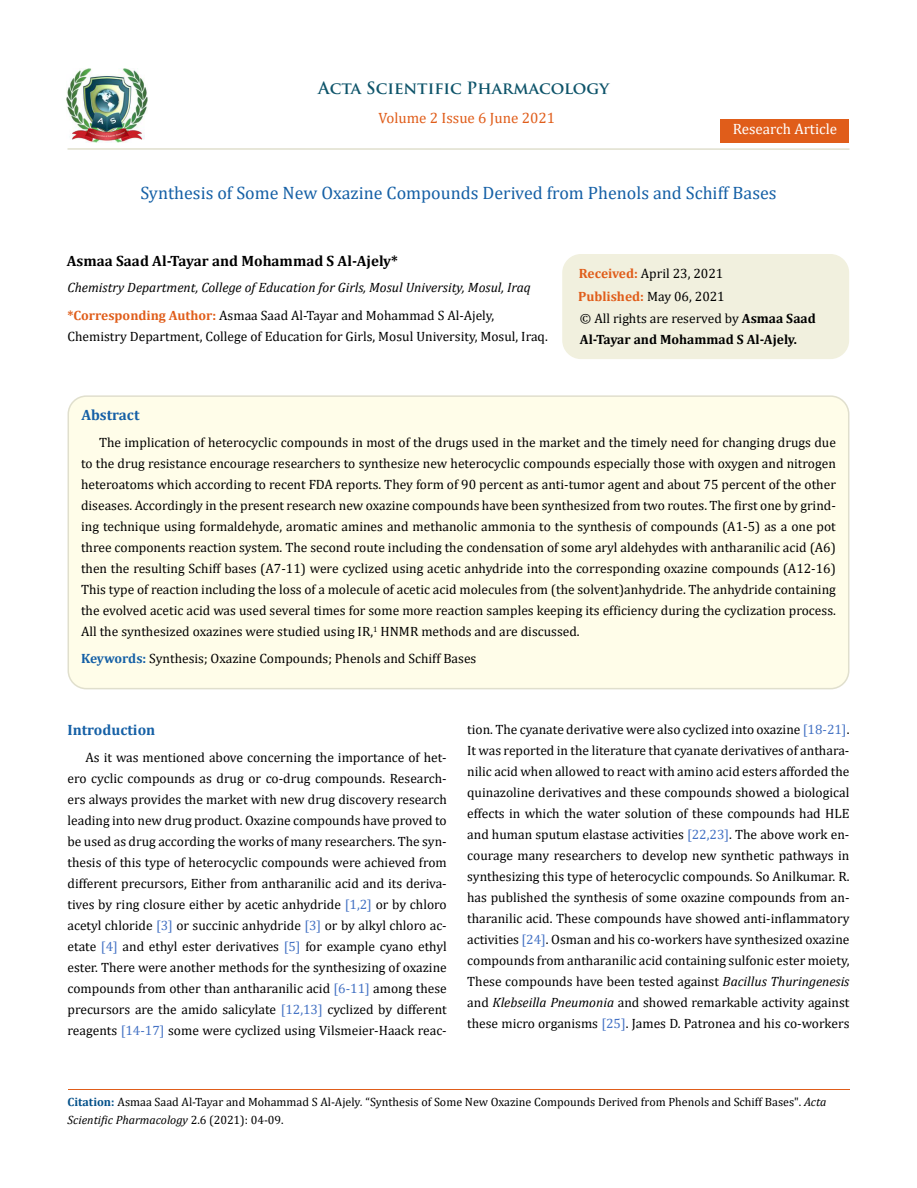
<style>
.page{position:relative;width:917px;height:1188px;background:#fff}
.page>*{position:absolute;margin:0;border:0;box-sizing:border-box;transform-origin:0 0}
.t1{font:18px "Cambria";color:#1560a6}
.t2{font:700 16.5px "Trajan Pro";color:#0e546a}
.t3{font:700 15px "Cambria";color:#000}
.t4{font:15px "Cambria";color:#e05d1a}
.t5{font:700 15px "Cambria";color:#1560a6}
.t6{font:15px "Cambria";color:#fff}
.t7{font:13.5px/21px "Cambria";color:#000;text-align:justify}
.t8{font:italic 13.5px/28.3px "Cambria";color:#000}
.t9{font:700 13.5px/21px "Cambria";color:#000}
.t10{font:12px/18px "Cambria";color:#000}
.s1{font-weight:700;font-style:normal;color:#e05d1a}
.s2{font-style:normal}
.s3{font-weight:700;color:#e05d1a}
.s4{font-weight:400}
.s5{font-weight:700;color:#1560a6}
.s6{color:#4472c4}
.s7{font-style:italic}
.s8{font-weight:700;color:#035089}
</style>
<div class="page">
<img style="left:67px;top:68px;width:80px;height:74px">
<div style="left:720px;top:119px;width:129px;height:23px;background:#e05d1a"></div>
<div style="left:563px;top:255px;width:285px;height:103px;background:#f1f0de;border-radius:18px"></div>
<div style="left:562px;top:254px;width:287px;height:105px;border:2px solid #f1f0de;border-radius:18px"></div>
<div style="left:68px;top:396px;width:780px;height:293px;background:#fffde9;border-radius:18px"></div>
<div style="left:67px;top:395px;width:782px;height:294px;border:2px solid #e0dfcd;border-radius:18px"></div>
<hr style="left:68px;top:1090px;width:781px;height:1px;background:#e05d1a">
<hr style="left:67px;top:148px;width:782px;height:2px;background:#e0dfcd">
<p class="t2" style="left:318px;top:77px;width:292px">Acta Scientific Pharmacology</p>
<p class="t4" style="left:378px;top:109px;width:178px">Volume 2 Issue 6 June 2021</p>
<p class="t6" style="left:732px;top:120px;width:106px">Research Article</p>
<h1 class="t1" style="left:140px;top:183px;width:637px">Synthesis of Some New Oxazine Compounds Derived from Phenols and Schiff Bases</h1>
<p class="t3" style="left:67px;top:251px;width:333px">Asmaa Saad Al-Tayar and Mohammad S Al-Ajely*</p>
<p class="t8" style="left:67px;top:273px;width:465px">Chemistry Department, College of Education for Girls, Mosul University, Mosul, Iraq <span class="s1">*Corresponding Author:</span> <span class="s2">Asmaa Saad Al-Tayar and Mohammad S Al-Ajely,</span></p>
<p class="t7" style="left:67px;top:326px;width:482px">Chemistry Department, College of Education for Girls, Mosul University, Mosul, Iraq.</p>
<p class="t7" style="left:578px;top:262px;width:148px;line-height:23px"><span class="s3">Received:</span> April 23, 2021<br><span class="s3">Published:</span> May 06, 2021</p>
<p class="t9" style="left:580px;top:307px;width:237px"><span class="s4">© All rights are reserved by</span> Asmaa Saad<br>Al-Tayar and Mohammad S Al-Ajely.</p>
<p class="t5" style="left:81px;top:405px;width:60px">Abstract</p>
<p class="t7" style="left:81px;top:432px;width:756px;text-indent:18px">The implication of heterocyclic compounds in most of the drugs used in the market and the timely need for changing drugs due to the drug resistance encourage researchers to synthesize new heterocyclic compounds especially those with oxygen and nitrogen heteroatoms which according to recent FDA reports. They form of 90 percent as anti-tumor agent and about 75 percent of the other diseases. Accordingly in the present research new oxazine compounds have been synthesized from two routes. The first one by grind&shy;ing technique using formaldehyde, aromatic amines and methanolic ammonia to the synthesis of compounds (A1-5) as a one pot three components reaction system. The second route including the condensation of some aryl aldehydes with antharanilic acid (A6) then the resulting Schiff bases (A7-11) were cyclized using acetic anhydride into the corresponding oxazine compounds (A12-16)<br>This type of reaction including the loss of a molecule of acetic acid molecules from (the solvent)anhydride. The anhydride containing the evolved acetic acid was used several times for some more reaction samples keeping its efficiency during the cyclization process.<br>All the synthesized oxazines were studied using IR,<sup>1</sup> HNMR methods and are discussed.</p>
<p class="t7" style="left:81px;top:648px;width:397px"><span class="s5">Keywords:</span> Synthesis; Oxazine Compounds; Phenols and Schiff Bases</p>
<p class="t5" style="left:67px;top:720px;width:89px">Introduction</p>
<p class="t7" style="left:67px;top:747px;width:381px;text-indent:18px">As it was mentioned above concerning the importance of het&shy;ero cyclic compounds as drug or co-drug compounds. Research&shy;ers always provides the market with new drug discovery research leading into new drug product. Oxazine compounds have proved to be used as drug according the works of many researchers. The syn&shy;thesis of this type of heterocyclic compounds were achieved from different precursors, Either from antharanilic acid and its deriva&shy;tives by ring closure either by acetic anhydride <span class="s6">[1,2]</span> or by chloro acetyl chloride <span class="s6">[3]</span> or succinic anhydride <span class="s6">[3]</span> or by alkyl chloro ac&shy;etate <span class="s6">[4]</span> and ethyl ester derivatives <span class="s6">[5]</span> for example cyano ethyl ester. There were another methods for the synthesizing of oxazine compounds from other than antharanilic acid <span class="s6">[6-11]</span> among these precursors are the amido salicylate <span class="s6">[12,13]</span> cyclized by different reagents <span class="s6">[14-17]</span> some were cyclized using Vilsmeier-Haack reac-</p>
<p class="t7" style="left:467px;top:719px;width:384px">tion. The cyanate derivative were also cyclized into oxazine <span class="s6">[18-21]</span>.<br>It was reported in the literature that cyanate derivatives of anthara&shy;nilic acid when allowed to react with amino acid esters afforded the quinazoline derivatives and these compounds showed a biological effects in which the water solution of these compounds had HLE and human sputum elastase activities <span class="s6">[22,23]</span>. The above work en&shy;courage many researchers to develop new synthetic pathways in synthesizing this type of heterocyclic compounds. So Anilkumar. R. has published the synthesis of some oxazine compounds from an&shy;tharanilic acid. These compounds have showed anti-inflammatory activities <span class="s6">[24]</span>. Osman and his co-workers have synthesized oxazine compounds from antharanilic acid containing sulfonic ester moiety, These compounds have been tested against <span class="s7">Bacillus Thuringenesis </span>and <span class="s7">Klebseilla Pneumonia</span> and showed remarkable activity against these micro organisms <span class="s6">[25]</span>. James D. Patronea and his co-workers</p>
<p class="t10" style="left:68px;top:1093px;width:760px"><span class="s8">Citation:</span> Asmaa Saad Al-Tayar and Mohammad S Al-Ajely<span class="s7">.</span> “Synthesis of Some New Oxazine Compounds Derived from Phenols and Schiff Bases". <span class="s7">Acta<br>Scientific Pharmacology</span> 2.6 (2021): 04-09.</p>
</div>
